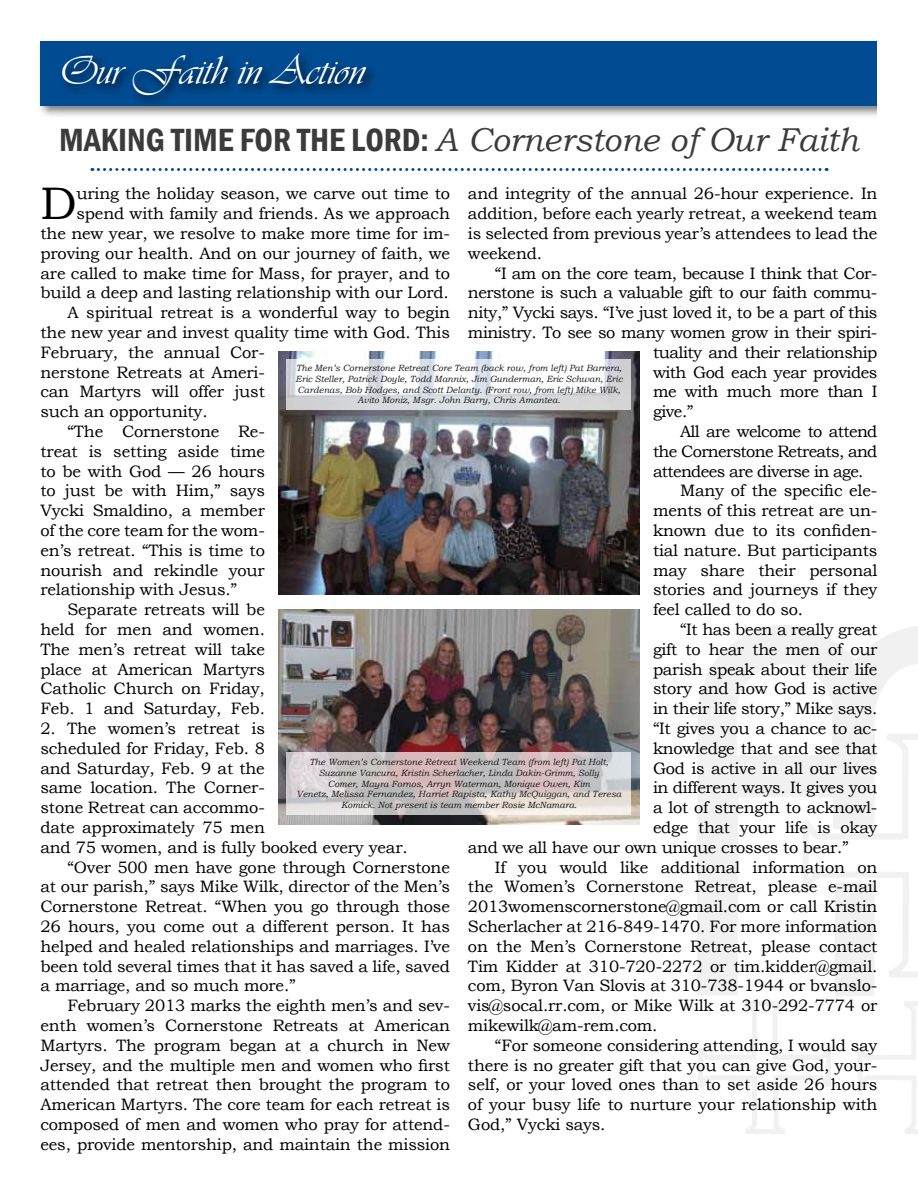
<style>
.page{position:relative;width:918px;height:1188px;background:#fff}
.page>*{position:absolute;margin:0;border:0;box-sizing:border-box;transform-origin:0 0}
.t1{font:45.6px "Bookman Old Style";color:#000}
.t2{font:42px "Vivaldii";color:#fff}
.t3{font:italic 33px "Bookman Old Style";color:#3b3b3c}
.t4{font:16.5px/19.8px "Bookman Old Style";letter-spacing:-.01em;color:#000;text-align:justify}
.t5{font:16.5px "Bookman Old Style";letter-spacing:-.03em;color:#000}
.t6{font:16.5px "Bookman Old Style";letter-spacing:-.04em;color:#000}
.t7{font:italic 9px/10.8px "Bookman Old Style";color:#1a1a1a;text-align:center}
.s1{font-family:"Franklin Gothic";font-weight:600;font-style:normal;font-stretch:condensed}
</style>
<div class="page">
<svg style="left:698px;top:625px;width:220px;height:106px;fill:#f1f1f2"></svg>
<svg style="left:697px;top:731px;width:221px;height:403px"></svg>
<svg style="left:92px;top:168px;width:728px;height:3px"></svg>
<img style="left:278px;top:351px;width:362px;height:243px">
<img style="left:278px;top:610px;width:362px;height:215px">
<svg style="left:287px;top:359px;width:344px;height:51px"></svg>
<svg style="left:287px;top:753px;width:344px;height:62px;background:#d2c9c9"></svg>
<div style="left:37px;top:37px;width:881px;height:81px;background:#000;opacity:.51"></div>
<div style="left:40px;top:41px;width:878px;height:64px;background:#004b91"></div>
<div style="left:59px;top:50px;width:319px;height:57px;background:#000;opacity:.75"></div>
<div style="left:878px;top:0;width:40px;height:136px;background:#fff"></div>
<h2 class="t2" style="left:58px;top:46px;width:308px">Our Faith in Action</h2>
<h3 class="t3" style="left:59px;top:118px;width:801px"><span class="s1">MAKING TIME FOR THE LORD:</span> A Cornerstone of Our Faith</h3>
<h1 class="t1" style="left:40px;top:174px;width:38px">D</h1>
<p class="t4" style="left:76px;top:184px;width:375px">uring the holiday season, we carve out time to</p>
<p class="t4" style="left:468px;top:184px;width:411px">and integrity of the annual 26-hour experience. In addition, before each yearly retreat, a weekend team is selected from previous year’s attendees to lead the weekend.</p>
<p class="t5" style="left:495px;top:262px;width:384px">“I am on the core team, because I think that Cor-</p>
<p class="t5" style="left:468px;top:282px;width:411px">nerstone is such a valuable gift to our faith commu-</p>
<p class="t5" style="left:468px;top:302px;width:411px">nity,” Vycki says. “I’ve just loved it, to be a part of this</p>
<p class="t5" style="left:468px;top:322px;width:411px">ministry. To see so many women grow in their spiri-</p>
<p class="t5" style="left:653px;top:341px;width:226px">tuality and their relationship</p>
<p class="t5" style="left:653px;top:361px;width:226px">with God each year provides</p>
<p class="t5" style="left:653px;top:381px;width:226px">me with much more than I</p>
<p class="t4" style="left:653px;top:402px;width:42px">give.”</p>
<p class="t6" style="left:680px;top:421px;width:199px">All are welcome to attend</p>
<p class="t6" style="left:653px;top:440px;width:226px">the Cornerstone Retreats, and</p>
<p class="t6" style="left:653px;top:460px;width:212px">attendees are diverse in age.</p>
<p class="t4" style="left:680px;top:481px;width:199px">Many of the specific ele-</p>
<p class="t4" style="left:653px;top:501px;width:226px">ments of this retreat are un-</p>
<p class="t4" style="left:653px;top:520px;width:226px">known due to its confiden-</p>
<p class="t4" style="left:653px;top:540px;width:226px">tial nature. But participants</p>
<p class="t4" style="left:653px;top:560px;width:226px">may share their personal</p>
<p class="t4" style="left:653px;top:580px;width:226px">stories and journeys if they</p>
<p class="t4" style="left:653px;top:600px;width:152px">feel called to do so.</p>
<p class="t4" style="left:680px;top:619px;width:199px">“It has been a really great</p>
<p class="t4" style="left:653px;top:639px;width:226px">gift to hear the men of our</p>
<p class="t4" style="left:653px;top:659px;width:226px">parish speak about their life</p>
<p class="t4" style="left:653px;top:679px;width:226px">story and how God is active</p>
<p class="t4" style="left:653px;top:699px;width:226px">in their life story,” Mike says.</p>
<p class="t4" style="left:653px;top:718px;width:226px">“It gives you a chance to ac-</p>
<p class="t4" style="left:653px;top:738px;width:226px">knowledge that and see that</p>
<p class="t4" style="left:653px;top:758px;width:226px">God is active in all our lives</p>
<p class="t4" style="left:653px;top:778px;width:226px">in different ways. It gives you</p>
<p class="t4" style="left:653px;top:798px;width:226px">a lot of strength to acknowl-</p>
<p class="t4" style="left:653px;top:817px;width:226px">edge that your life is okay</p>
<p class="t4" style="left:468px;top:837px;width:382px">and we all have our own unique crosses to bear.”</p>
<p class="t4" style="left:495px;top:857px;width:384px">If you would like additional information on</p>
<p class="t4" style="left:468px;top:877px;width:411px">the Women’s Cornerstone Retreat, please e-mail</p>
<p class="t4" style="left:468px;top:897px;width:411px">2013womenscornerstone@gmail.com or call Kristin</p>
<p class="t4" style="left:468px;top:916px;width:411px">Scherlacher at 216-849-1470. For more information</p>
<p class="t4" style="left:468px;top:936px;width:411px">on the Men’s Cornerstone Retreat, please contact</p>
<p class="t4" style="left:468px;top:956px;width:411px">Tim Kidder at 310-720-2272 or tim.kidder@gmail.</p>
<p class="t4" style="left:468px;top:976px;width:411px">com, Byron Van Slovis at 310-738-1944 or bvanslo-</p>
<p class="t4" style="left:468px;top:996px;width:411px">vis@socal.rr.com, or Mike Wilk at 310-292-7774 or</p>
<p class="t4" style="left:468px;top:1015px;width:191px">mikewilk@am-rem.com.</p>
<p class="t4" style="left:495px;top:1035px;width:384px">“For someone considering attending, I would say</p>
<p class="t4" style="left:468px;top:1055px;width:411px">there is no greater gift that you can give God, your-</p>
<p class="t4" style="left:468px;top:1075px;width:411px">self, or your loved ones than to set aside 26 hours</p>
<p class="t4" style="left:468px;top:1095px;width:411px">of your busy life to nurture your relationship with</p>
<p class="t4" style="left:468px;top:1114px;width:139px">God,” Vycki says.</p>
<p class="t4" style="left:76px;top:204px;width:375px">spend with family and friends. As we approach</p>
<p class="t4" style="left:41px;top:223px;width:411px">the new year, we resolve to make more time for im-</p>
<p class="t4" style="left:41px;top:243px;width:411px">proving our health. And on our journey of faith, we</p>
<p class="t4" style="left:41px;top:263px;width:411px">are called to make time for Mass, for prayer, and to</p>
<p class="t4" style="left:41px;top:283px;width:410px">build a deep and lasting relationship with our Lord.</p>
<p class="t4" style="left:67px;top:303px;width:384px">A spiritual retreat is a wonderful way to begin</p>
<p class="t4" style="left:41px;top:322px;width:411px">the new year and invest quality time with God. This</p>
<p class="t4" style="left:41px;top:342px;width:226px">February, the annual Cor-</p>
<p class="t4" style="left:41px;top:362px;width:226px">nerstone Retreats at Ameri-</p>
<p class="t4" style="left:41px;top:382px;width:226px">can Martyrs will offer just</p>
<p class="t4" style="left:41px;top:402px;width:169px">such an opportunity.</p>
<p class="t4" style="left:67px;top:421px;width:199px">“The Cornerstone Re-</p>
<p class="t4" style="left:41px;top:441px;width:226px">treat is setting aside time</p>
<p class="t4" style="left:41px;top:461px;width:226px">to be with God — 26 hours</p>
<p class="t4" style="left:40px;top:481px;width:226px">to just be with Him,” says</p>
<p class="t4" style="left:40px;top:501px;width:226px">Vycki Smaldino, a member</p>
<p class="t4" style="left:40px;top:520px;width:226px">of the core team for the wom-</p>
<p class="t4" style="left:40px;top:540px;width:226px">en’s retreat. “This is time to</p>
<p class="t4" style="left:40px;top:560px;width:226px">nourish and rekindle your</p>
<p class="t4" style="left:40px;top:580px;width:198px">relationship with Jesus.”</p>
<p class="t4" style="left:67px;top:600px;width:199px">Separate retreats will be</p>
<p class="t4" style="left:40px;top:619px;width:226px">held for men and women.</p>
<p class="t4" style="left:40px;top:639px;width:226px">The men’s retreat will take</p>
<p class="t4" style="left:40px;top:659px;width:226px">place at American Martyrs</p>
<p class="t4" style="left:40px;top:679px;width:226px">Catholic Church on Friday,</p>
<p class="t4" style="left:40px;top:699px;width:226px">Feb. 1 and Saturday, Feb.</p>
<p class="t4" style="left:40px;top:718px;width:226px">2. The women’s retreat is</p>
<p class="t4" style="left:40px;top:738px;width:226px">scheduled for Friday, Feb. 8</p>
<p class="t4" style="left:40px;top:758px;width:226px">and Saturday, Feb. 9 at the</p>
<p class="t4" style="left:40px;top:778px;width:226px">same location. The Corner-</p>
<p class="t4" style="left:40px;top:798px;width:226px">stone Retreat can accommo-</p>
<p class="t4" style="left:40px;top:817px;width:226px">date approximately 75 men</p>
<p class="t4" style="left:40px;top:837px;width:369px">and 75 women, and is fully booked every year.</p>
<p class="t4" style="left:67px;top:857px;width:384px">“Over 500 men have gone through Cornerstone</p>
<p class="t4" style="left:40px;top:877px;width:411px">at our parish,” says Mike Wilk, director of the Men’s</p>
<p class="t4" style="left:40px;top:897px;width:411px">Cornerstone Retreat. “When you go through those</p>
<p class="t4" style="left:40px;top:916px;width:411px">26 hours, you come out a different person. It has</p>
<p class="t4" style="left:40px;top:936px;width:411px">helped and healed relationships and marriages. I’ve</p>
<p class="t4" style="left:40px;top:956px;width:411px">been told several times that it has saved a life, saved</p>
<p class="t4" style="left:40px;top:976px;width:257px">a marriage, and so much more.”</p>
<p class="t4" style="left:67px;top:996px;width:384px">February 2013 marks the eighth men’s and sev-</p>
<p class="t4" style="left:40px;top:1015px;width:411px">enth women’s Cornerstone Retreats at American</p>
<p class="t4" style="left:40px;top:1035px;width:411px">Martyrs. The program began at a church in New</p>
<p class="t4" style="left:40px;top:1055px;width:411px">Jersey, and the multiple men and women who first</p>
<p class="t4" style="left:40px;top:1075px;width:411px">attended that retreat then brought the program to</p>
<p class="t4" style="left:40px;top:1095px;width:411px">American Martyrs. The core team for each retreat is</p>
<p class="t4" style="left:40px;top:1114px;width:411px">composed of men and women who pray for attend-</p>
<p class="t4" style="left:40px;top:1134px;width:411px">ees, provide mentorship, and maintain the mission</p>
<p class="t7" style="left:296px;top:362px;width:328px">The Men’s Cornerstone Retreat Core Team (back row, from left) Pat Barrera, Eric Steller, Patrick Doyle, Todd Mannix, Jim Gunderman, Eric Schwan, Eric Cardenas, Bob Hodges, and Scott Delanty. (Front row, from left) Mike Wilk, Avito Moniz, Msgr. John Barry, Chris Amantea.</p>
<p class="t7" style="left:297px;top:756px;width:326px">The Women’s Cornerstone Retreat Weekend Team (from left) Pat Holt, Suzanne Vancura, Kristin Scherlacher, Linda Dakin-Grimm, Solly<br>Comer, Mayra Fornos, Arryn Waterman, Monique Owen, Kim<br>Venetz, Melissa Fernandez, Harriet Rapista, Kathy McQuiggan, and Teresa Komick. Not present is team member Rosie McNamara.</p>
</div>
